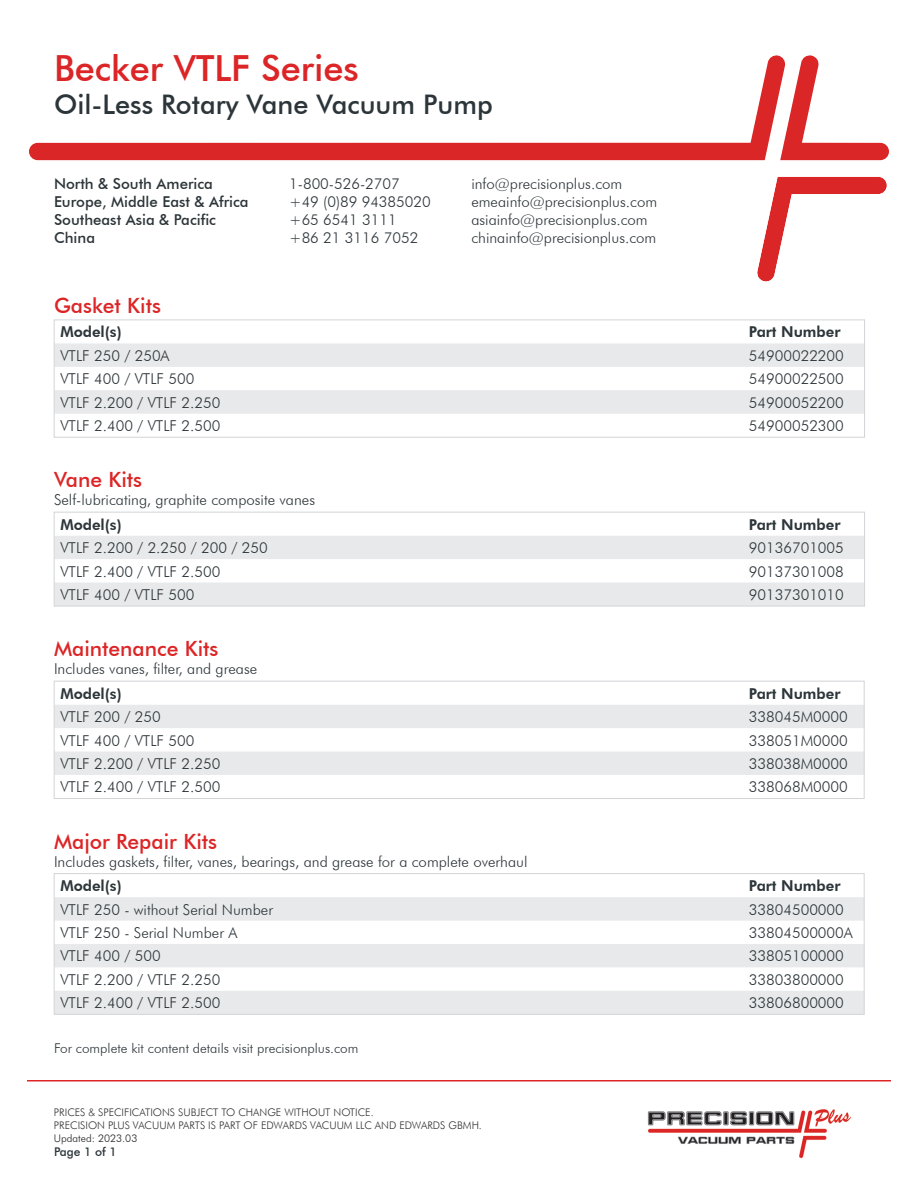
<style>
.page{position:relative;width:918px;height:1188px;background:#fff}
.page>*{position:absolute;margin:0;border:0;box-sizing:border-box;transform-origin:0 0}
.t1{font:500 36px "Futura BT";color:#dc2526}
.t2{font:500 27px "Futura BT";color:#2c3539}
.t3{font:500 21px "Futura BT";color:#dc2526}
.t4{font:300 15px "Futura BT";color:#2c3539}
.t5{font:800 15px "Futura BT";color:#2c3539}
.t6{font:500 15px "Futura BT";color:#2c3539}
.t7{font:300 13.5px "Futura BT";color:#2c3539}
.t8{font:500 12px "Futura BT";color:#2c3539}
.t9{font:300 10.5px/12.6px "Futura BT";color:#312f30}
.t10{font:300 10.5px "Futura BT";color:#231f20}
</style>
<div class="page">
<svg style="left:56px;top:343px;width:807px;height:71px;fill:#e8e9eb"></svg>
<div style="left:54px;top:320px;width:811px;height:117px;border:1px solid #d2d4d7"></div>
<svg style="left:56px;top:536px;width:807px;height:68px;fill:#e8e9eb"></svg>
<div style="left:54px;top:512px;width:811px;height:94px;border:1px solid #d2d4d7"></div>
<svg style="left:56px;top:705px;width:806px;height:70px;fill:#e8e9eb"></svg>
<div style="left:54px;top:681px;width:810px;height:118px;border:1px solid #d2d4d7"></div>
<svg style="left:56px;top:897px;width:806px;height:116px;fill:#e8e9eb"></svg>
<div style="left:54px;top:873px;width:810px;height:142px;border:1px solid #d2d4d7"></div>
<svg style="left:36px;top:160px;width:846px;height:1px"></svg>
<svg style="left:29px;top:55px;width:751px;height:105px"></svg>
<svg style="left:780px;top:55px;width:109px;height:105px"></svg>
<svg style="left:757px;top:176px;width:130px;height:106px"></svg>
<img style="left:647px;top:1109px;width:205px;height:50px">
<hr style="left:27px;top:1080px;width:864px;height:2px;background:#dc2526">
<p class="t1" style="left:54px;top:47px;width:306px">Becker VTLF Series</p>
<p class="t2" style="left:54px;top:88px;width:440px">Oil-Less Rotary Vane Vacuum Pump</p>
<p class="t6" style="left:54px;top:175px;width:161px">North &amp; South America</p>
<p class="t6" style="left:54px;top:193px;width:196px">Europe, Middle East &amp; Africa</p>
<p class="t6" style="left:54px;top:211px;width:164px">Southeast Asia &amp; Pacific</p>
<p class="t6" style="left:54px;top:229px;width:43px">China</p>
<p class="t4" style="left:289px;top:175px;width:112px">1-800-526-2707</p>
<p class="t4" style="left:289px;top:193px;width:143px">+49 (0)89 94385020</p>
<p class="t4" style="left:289px;top:211px;width:109px">+65 6541 3111</p>
<p class="t4" style="left:289px;top:229px;width:131px">+86 21 3116 7052</p>
<p class="t4" style="left:471px;top:175px;width:153px">info@precisionplus.com</p>
<p class="t4" style="left:471px;top:193px;width:187px">emeainfo@precisionplus.com</p>
<p class="t4" style="left:471px;top:211px;width:178px">asiainfo@precisionplus.com</p>
<p class="t4" style="left:471px;top:229px;width:187px">chinainfo@precisionplus.com</p>
<p class="t3" style="left:54px;top:293px;width:109px">Gasket Kits</p>
<p class="t5" style="left:60px;top:323px;width:63px">Model(s)</p>
<p class="t5" style="left:749px;top:323px;width:93px">Part Number</p>
<p class="t4" style="left:60px;top:346px;width:111px">VTLF 250 / 250A</p>
<p class="t4" style="left:749px;top:346px;width:97px">54900022200</p>
<p class="t4" style="left:60px;top:370px;width:136px">VTLF 400 / VTLF 500</p>
<p class="t4" style="left:749px;top:370px;width:97px">54900022500</p>
<p class="t4" style="left:60px;top:393px;width:161px">VTLF 2.200 / VTLF 2.250</p>
<p class="t4" style="left:749px;top:393px;width:97px">54900052200</p>
<p class="t4" style="left:60px;top:417px;width:161px">VTLF 2.400 / VTLF 2.500</p>
<p class="t4" style="left:749px;top:417px;width:97px">54900052300</p>
<p class="t3" style="left:54px;top:467px;width:90px">Vane Kits</p>
<p class="t5" style="left:60px;top:515px;width:63px">Model(s)</p>
<p class="t5" style="left:749px;top:515px;width:93px">Part Number</p>
<p class="t4" style="left:60px;top:539px;width:209px">VTLF 2.200 / 2.250 / 200 / 250</p>
<p class="t4" style="left:749px;top:539px;width:97px">90136701005</p>
<p class="t4" style="left:60px;top:562px;width:161px">VTLF 2.400 / VTLF 2.500</p>
<p class="t4" style="left:749px;top:562px;width:97px">90137301008</p>
<p class="t4" style="left:60px;top:585px;width:136px">VTLF 400 / VTLF 500</p>
<p class="t4" style="left:749px;top:585px;width:97px">90137301010</p>
<p class="t4" style="left:54px;top:491px;width:263px">Self-lubricating, graphite composite vanes</p>
<p class="t3" style="left:54px;top:636px;width:166px">Maintenance Kits</p>
<p class="t5" style="left:60px;top:684px;width:63px">Model(s)</p>
<p class="t5" style="left:749px;top:684px;width:93px">Part Number</p>
<p class="t4" style="left:60px;top:708px;width:102px">VTLF 200 / 250</p>
<p class="t4" style="left:749px;top:708px;width:100px">338045M0000</p>
<p class="t4" style="left:60px;top:731px;width:136px">VTLF 400 / VTLF 500</p>
<p class="t4" style="left:749px;top:731px;width:100px">338051M0000</p>
<p class="t4" style="left:60px;top:754px;width:161px">VTLF 2.200 / VTLF 2.250</p>
<p class="t4" style="left:749px;top:754px;width:100px">338038M0000</p>
<p class="t4" style="left:60px;top:778px;width:161px">VTLF 2.400 / VTLF 2.500</p>
<p class="t4" style="left:749px;top:778px;width:100px">338068M0000</p>
<p class="t4" style="left:54px;top:660px;width:205px">Includes vanes, filter, and grease</p>
<p class="t3" style="left:54px;top:828px;width:165px">Major Repair Kits</p>
<p class="t5" style="left:60px;top:877px;width:63px">Model(s)</p>
<p class="t5" style="left:749px;top:877px;width:93px">Part Number</p>
<p class="t4" style="left:60px;top:900px;width:214px">VTLF 250 - without Serial Number</p>
<p class="t4" style="left:749px;top:900px;width:97px">33804500000</p>
<p class="t4" style="left:60px;top:924px;width:178px">VTLF 250 - Serial Number A</p>
<p class="t4" style="left:749px;top:924px;width:105px">33804500000A</p>
<p class="t4" style="left:60px;top:947px;width:102px">VTLF 400 / 500</p>
<p class="t4" style="left:749px;top:947px;width:97px">33805100000</p>
<p class="t4" style="left:60px;top:970px;width:161px">VTLF 2.200 / VTLF 2.250</p>
<p class="t4" style="left:749px;top:970px;width:97px">33803800000</p>
<p class="t4" style="left:60px;top:994px;width:161px">VTLF 2.400 / VTLF 2.500</p>
<p class="t4" style="left:749px;top:994px;width:97px">33806800000</p>
<p class="t4" style="left:54px;top:852px;width:475px">Includes gaskets, filter, vanes, bearings, and grease for a complete overhaul</p>
<p class="t7" style="left:54px;top:1040px;width:306px">For complete kit content details visit precisionplus.com</p>
<p class="t9" style="left:54px;top:1106px;width:429px">PRICES &amp; SPECIFICATIONS SUBJECT TO CHANGE WITHOUT NOTICE.<br>PRECISION PLUS VACUUM PARTS IS PART OF EDWARDS VACUUM LLC AND EDWARDS GBMH.</p>
<p class="t10" style="left:54px;top:1132px;width:85px">Updated: 2023.03</p>
<p class="t8" style="left:54px;top:1145px;width:64px">Page 1 of 1</p>
</div>
